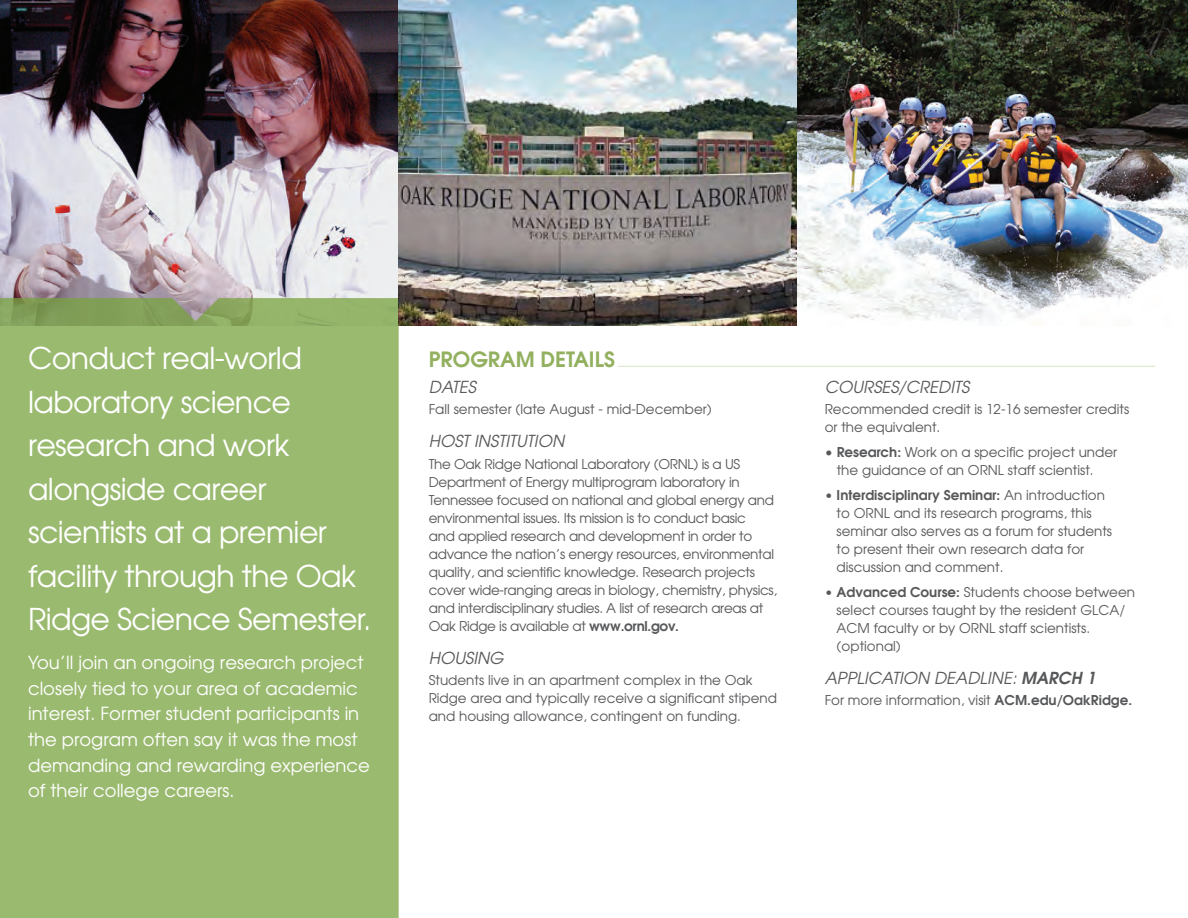
<style>
.page{position:relative;width:1188px;height:918px;background:#fff}
.page>*{position:absolute;margin:0;border:0;box-sizing:border-box;transform-origin:0 0}
.t1{font:30px/43.5px "Avant Garde";letter-spacing:-.02em;color:#fff}
.Body_copy_headlines{font:600 21px "Avant Garde";color:#92b05e}
.t2{font:18px/25.5px "Avant Garde";color:#fff}
.Body_copy_subheads{font:italic 16.5px "Avant Garde";color:#57585a}
.Body_Copy{font:13.5px/18px "Avant Garde";color:#57585a}
.Body_Copy-2{font:13.5px/18px "Avant Garde";letter-spacing:-.02em;color:#57585a}
.s1{font-weight:600}
</style>
<div class="page">
<img style="left:0;top:0;width:1188px;height:325px">
<div style="left:0;top:298px;width:399px;height:620px;background:#9aba6f"></div>
<hr style="left:618px;top:366px;width:537px;height:1px;background:#79a33f">
<p class="t1" style="left:28px;top:336px;width:345px">Conduct real-world laboratory science research and work alongside career scientists at a premier facility through the Oak<br>Ridge Science Semester.</p>
<p class="t2" style="left:28px;top:650px;width:343px">You’ll join an ongoing research project closely tied to your area of academic interest. Former student participants in the program often say it was the most demanding and rewarding experience of their college careers.</p>
<p class="Body_copy_headlines" style="left:429px;top:345px;width:188px">PROGRAM DETAILS</p>
<p class="Body_copy_subheads" style="left:429px;top:377px;width:49px">DATES</p>
<p class="Body_Copy" style="left:429px;top:400px;width:285px">Fall semester (late August - mid-December)</p>
<p class="Body_copy_subheads" style="left:429px;top:431px;width:137px">HOST INSTITUTION</p>
<p class="Body_Copy-2" style="left:429px;top:455px;width:350px">The Oak Ridge National Laboratory (ORNL) is a US Department of Energy multiprogram laboratory in Tennessee focused on national and global energy and environmental issues. Its mission is to conduct basic<br>and applied research and development in order to advance the nation’s energy resources, environmental quality, and scientific knowledge. Research projects cover wide-ranging areas in biology, chemistry, physics, and interdisciplinary studies. A list of research areas at Oak Ridge is available at <span class="s1">www.ornl.gov.</span></p>
<p class="Body_copy_subheads" style="left:429px;top:648px;width:76px">HOUSING</p>
<p class="Body_Copy" style="left:429px;top:671px;width:350px">Students live in an apartment complex in the Oak<br>Ridge area and typically receive a significant stipend and housing allowance, contingent on funding.</p>
<p class="Body_copy_subheads" style="left:825px;top:377px;width:146px">COURSES/CREDITS</p>
<p class="Body_Copy" style="left:825px;top:400px;width:306px">Recommended credit is 12-16 semester credits or the equivalent.</p>
<p class="Body_Copy" style="left:837px;top:443px;width:282px;text-indent:-12px">• <span class="s1">Research:</span> Work on a specific project under the guidance of an ORNL staff scientist.</p>
<p class="Body_Copy" style="left:837px;top:486px;width:277px;text-indent:-12px"><span class="s1">• Interdisciplinary Seminar:</span> An introduction to ORNL and its research programs, this seminar also serves as a forum for students to present their own research data for discussion and comment.</p>
<p class="Body_Copy" style="left:837px;top:583px;width:300px;text-indent:-12px"><span class="s1">• Advanced Course:</span> Students choose between select courses taught by the resident GLCA/ ACM faculty or by ORNL staff scientists. (optional)</p>
<p class="Body_copy_subheads" style="left:825px;top:667px;width:272px">APPLICATION DEADLINE: <span class="s1">MARCH 1</span></p>
<p class="Body_Copy" style="left:825px;top:691px;width:309px">For more information, visit <span class="s1">ACM.edu/OakRidge.</span></p>
</div>
